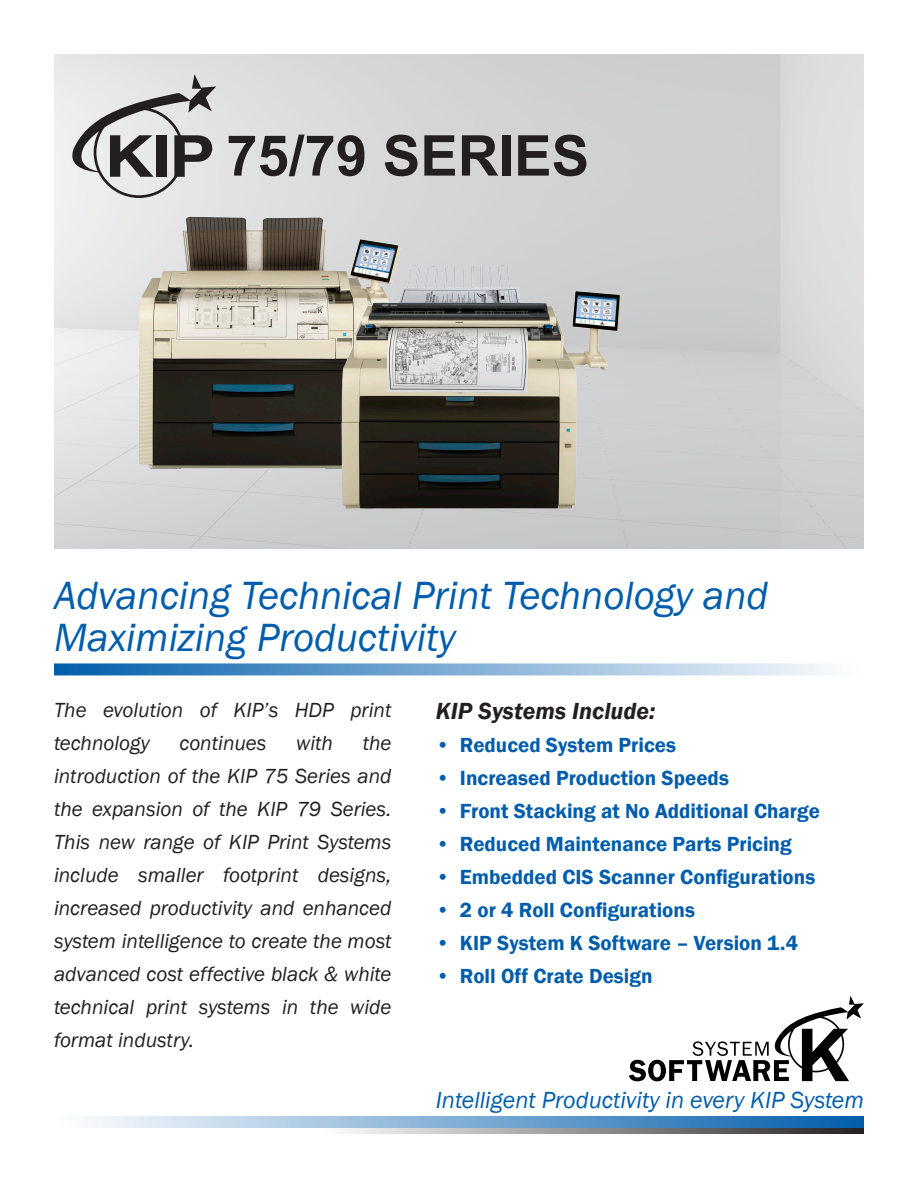
<style>
.page{position:relative;width:918px;height:1188px;background:#fff}
.page>*{position:absolute;margin:0;border:0;box-sizing:border-box;transform-origin:0 0}
.t1{font:700 56.25px "Arial";color:#231f20}
.t2{font:italic 40.5px/42px "Franklin Gothic";color:#015dab}
.t3{font:italic 24px "Franklin Gothic";color:#015dab}
.t4{font:italic 600 24px "Franklin Gothic";color:#231f20}
.t5{font:italic 21px/33px "Franklin Gothic";color:#231f20}
.t6{font:600 21px "Franklin Gothic";color:#015dab}
</style>
<div class="page">
<svg style="left:72px;top:74px;width:144px;height:124px;background:#b5b5b6"></svg>
<svg style="left:54px;top:663px;width:776px;height:12px;background:#7fadd4"></svg>
<svg style="left:89px;top:1116px;width:775px;height:12px;background:#7baad3"></svg>
<svg style="left:348px;top:1128px;width:516px;height:6px;background:#8c8a8a"></svg>
<svg style="left:629px;top:996px;width:235px;height:85px"></svg>
<img style="left:113px;top:204px;width:290px;height:289px">
<img style="left:336px;top:257px;width:304px;height:266px">
<p class="t1" style="left:226px;top:119px;width:364px">75/79 SERIES</p>
<p class="t2" style="left:54px;top:575px;width:716px">Advancing Technical Print Technology and<br>Maximizing Productivity</p>
<p class="t5" style="left:54px;top:693px;width:339px">The evolution of KIP’s HDP print technology</p>
<p class="t5" style="left:54px;top:726px;width:339px;text-align:justify;text-indent:309px">the introduction of the KIP 75 Series and the expansion of the KIP 79 Series.<br>This new range of KIP Print Systems include smaller footprint designs, increased productivity and enhanced system intelligence to create the most advanced cost effective black &amp; white technical print systems in the wide format industry.</p>
<p class="t5" style="left:179px;top:726px;width:89px">continues</p>
<p class="t5" style="left:296px;top:726px;width:38px">with</p>
<p class="t4" style="left:436px;top:695px;width:221px">KIP Systems Include:</p>
<p class="t6" style="left:436px;top:732px;width:242px">• Reduced System Prices</p>
<p class="t6" style="left:436px;top:765px;width:294px">• Increased Production Speeds</p>
<p class="t6" style="left:436px;top:798px;width:386px">• Front Stacking at No Additional Charge</p>
<p class="t6" style="left:436px;top:831px;width:357px">• Reduced Maintenance Parts Pricing</p>
<p class="t6" style="left:436px;top:864px;width:381px">• Embedded CIS Scanner Configurations</p>
<p class="t6" style="left:436px;top:897px;width:261px">• 2 or 4 Roll Configurations</p>
<p class="t6" style="left:436px;top:930px;width:364px">• KIP System K Software – Version 1.4</p>
<p class="t6" style="left:436px;top:963px;width:218px">• Roll Off Crate Design</p>
<p class="t3" style="left:436px;top:1085px;width:430px">Intelligent Productivity in every KIP System</p>
</div>
